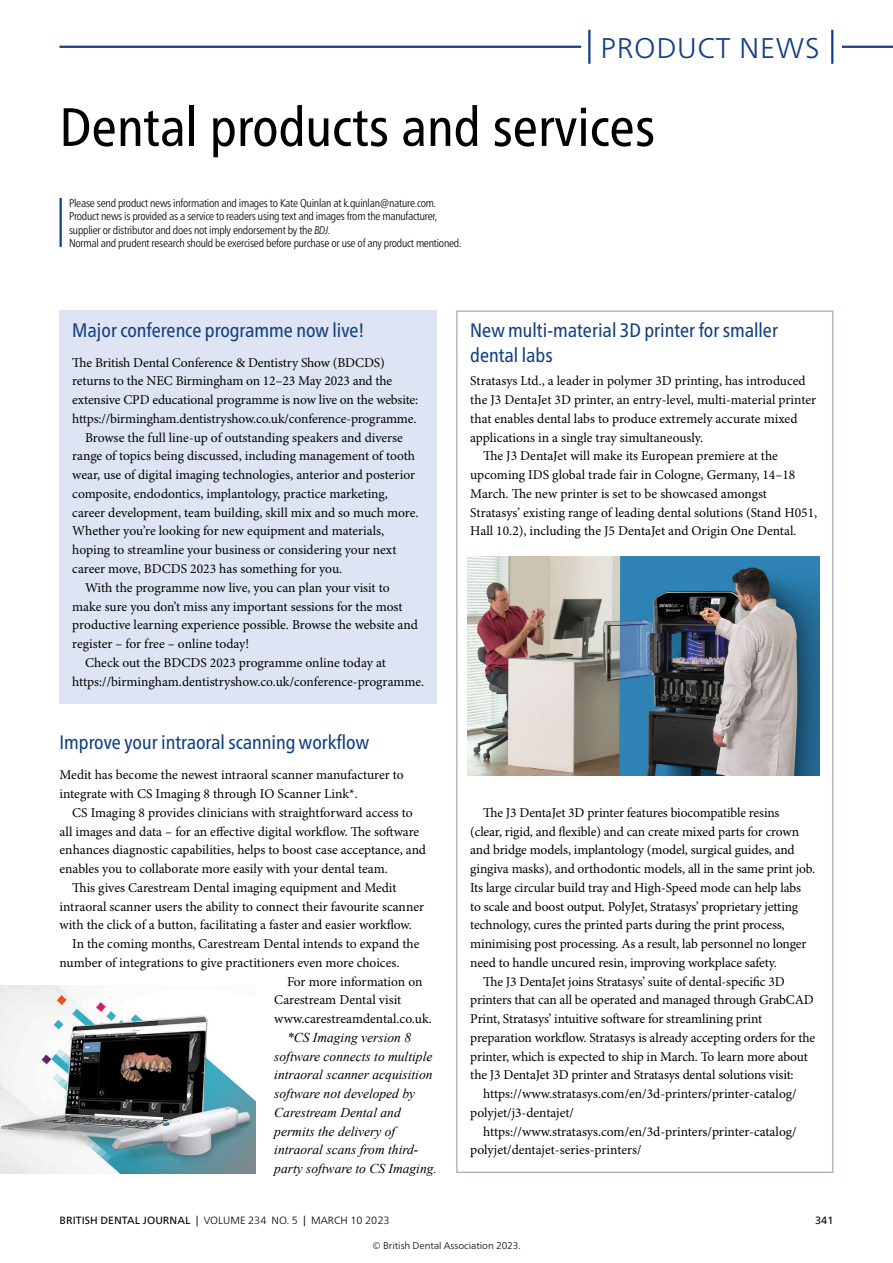
<style>
.page{position:relative;width:893px;height:1263px;background:#fff}
.page>*{position:absolute;margin:0;border:0;box-sizing:border-box;transform-origin:0 0}
.t1{font:54px "Frutiger Neue LT Pro Cn Rg 2";color:#000}
.t2{font:300 28.5px "Frutiger Neue LT Pro";letter-spacing:.025em;color:#123f84}
.Title_9_Cnd_13pt_286{font:19.5px/25.5px "Frutiger Neue LT Pro Cn Rg 2";color:#123f84}
.Title_9_Cnd_13pt_286-2{font:condensed 19.5px "Frutiger Neue LT Pro";color:#123f84}
.Para_9pt_ragged{font:13.5px/18.8px "Minion Pro";letter-spacing:-.005em;color:#000}
.Para_9pt_ragged_1st{font:13.5px/18.8px "Minion Pro";letter-spacing:-.005em;color:#000}
.Para_9pt_ragged-2{font:italic 13.5px/18.8px "Times New Roman";color:#000}
.t3{font:300 condensed 11.25px/13.5px "Frutiger Neue LT Pro";letter-spacing:-.02em;color:#000}
.t4{font:300 10.5px "Frutiger Neue LT Pro";letter-spacing:.005em;color:#000}
.t5{font:10.5px "Frutiger Neue LT Pro";color:#000}
.t6{font:300 9.75px "Frutiger Neue LT Pro";color:#000}
.s1{font-style:italic}
.s2{font-weight:400}
</style>
<div class="page">
<hr style="left:60px;top:198px;width:2px;height:49px;background:#123f84">
<div style="left:60px;top:310px;width:377px;height:394px;background:#dee4f3"></div>
<div style="left:456px;top:310px;width:377px;height:863px;border:2px solid #aeb9c7"></div>
<img style="left:467px;top:556px;width:352px;height:219px">
<img style="left:0;top:986px;width:255px;height:187px">
<hr style="left:60px;top:46px;width:521px;height:2px;background:#123f84">
<hr style="left:842px;top:46px;width:51px;height:2px;background:#123f84">
<hr style="left:588px;top:30px;width:2px;height:34px;background:#123f84">
<hr style="left:831px;top:30px;width:2px;height:34px;background:#123f84">
<h2 class="t2" style="left:601px;top:31px;width:221px">PRODUCT NEWS</h2>
<h1 class="t1" style="left:60px;top:95px;width:597px">Dental products and services</h1>
<p class="t3" style="left:69px;top:196px;width:394px">Please send product news information and images to Kate Quinlan at k.quinlan@nature.com.<br>Product news is provided as a service to readers using text and images from the manufacturer, supplier or distributor and does not imply endorsement by the <span class="s1">BDJ</span>.<br>Normal and prudent research should be exercised before purchase or use of any product mentioned.</p>
<p class="Title_9_Cnd_13pt_286" style="left:72px;top:317px;width:294px">Major conference programme now live!</p>
<p class="Para_9pt_ragged_1st" style="left:72px;top:354px;width:348px">The British Dental Conference &amp; Dentistry Show (BDCDS) returns to the NEC Birmingham on 12–23 May 2023 and the extensive CPD educational programme is now live on the website: https://birmingham.dentistryshow.co.uk/conference-programme.</p>
<p class="Para_9pt_ragged" style="left:72px;top:429px;width:348px;text-indent:13px">Browse the full line-up of outstanding speakers and diverse range of topics being discussed, including management of tooth wear, use of digital imaging technologies, anterior and posterior composite, endodontics, implantology, practice marketing, career development, team building, skill mix and so much more.<br>Whether you’re looking for new equipment and materials, hoping to streamline your business or considering your next career move, BDCDS 2023 has something for you.</p>
<p class="Para_9pt_ragged" style="left:72px;top:579px;width:347px;text-indent:13px">With the programme now live, you can plan your visit to make sure you don’t miss any important sessions for the most productive learning experience possible. Browse the website and register – for free – online today!</p>
<p class="Para_9pt_ragged" style="left:72px;top:654px;width:353px;text-indent:13px">Check out the BDCDS 2023 programme online today at https://birmingham.dentistryshow.co.uk/conference-programme.</p>
<p class="Title_9_Cnd_13pt_286" style="left:470px;top:317px;width:309px">New multi-material 3D printer for smaller dental labs</p>
<p class="Para_9pt_ragged_1st" style="left:470px;top:372px;width:347px">Stratasys Ltd., a leader in polymer 3D printing, has introduced the J3 DentaJet 3D printer, an entry-level, multi-material printer that enables dental labs to produce extremely accurate mixed applications in a single tray simultaneously.</p>
<p class="Para_9pt_ragged" style="left:470px;top:447px;width:349px;text-indent:13px">The J3 DentaJet will make its European premiere at the upcoming IDS global trade fair in Cologne, Germany, 14–18<br>March. The new printer is set to be showcased amongst Stratasys’ existing range of leading dental solutions (Stand H051, Hall 10.2), including the J5 DentaJet and Origin One Dental.</p>
<p class="Title_9_Cnd_13pt_286-2" style="left:60px;top:731px;width:311px">Improve your intraoral scanning workflow</p>
<p class="Para_9pt_ragged_1st" style="left:60px;top:766px;width:346px">Medit has become the newest intraoral scanner manufacturer to integrate with CS Imaging 8 through IO Scanner Link*.</p>
<p class="Para_9pt_ragged" style="left:60px;top:804px;width:368px;text-indent:13px">CS Imaging 8 provides clinicians with straightforward access to all images and data – for an effective digital workflow. The software enhances diagnostic capabilities, helps to boost case acceptance, and enables you to collaborate more easily with your dental team.</p>
<p class="Para_9pt_ragged" style="left:60px;top:879px;width:366px;text-indent:13px">This gives Carestream Dental imaging equipment and Medit intraoral scanner users the ability to connect their favourite scanner with the click of a button, facilitating a faster and easier workflow.</p>
<p class="Para_9pt_ragged" style="left:60px;top:935px;width:361px;text-indent:13px">In the coming months, Carestream Dental intends to expand the number of integrations to give practitioners even more choices.</p>
<p class="Para_9pt_ragged" style="left:274px;top:972px;width:159px;text-indent:13px">For more information on<br>Carestream Dental visit www.carestreamdental.co.uk.</p>
<p class="Para_9pt_ragged-2" style="left:274px;top:1027px;width:164px;text-indent:13px">*CS Imaging version 8 software connects to multiple intraoral scanner acquisition software not developed by<br>Carestream Dental and permits the delivery of intraoral scans from third&shy;party software to CS Imaging.</p>
<p class="t4" style="left:60px;top:1214px;width:331px"><span class="s2">BRITISH DENTAL JOURNAL |</span> VOLUME 234 NO. 5 <span class="s2">|</span> March 10 2023</p>
<p class="t5" style="left:815px;top:1214px;width:20px">341</p>
<p class="Para_9pt_ragged" style="left:470px;top:804px;width:346px;text-indent:13px">The J3 DentaJet 3D printer features biocompatible resins<br>(clear, rigid, and flexible) and can create mixed parts for crown and bridge models, implantology (model, surgical guides, and gingiva masks), and orthodontic models, all in the same print job.<br>Its large circular build tray and High-Speed mode can help labs to scale and boost output. PolyJet, Stratasys’ proprietary jetting technology, cures the printed parts during the print process, minimising post processing. As a result, lab personnel no longer need to handle uncured resin, improving workplace safety.</p>
<p class="Para_9pt_ragged" style="left:470px;top:972px;width:346px;text-indent:13px">The J3 DentaJet joins Stratasys’ suite of dental-specific 3D printers that can all be operated and managed through GrabCAD Print, Stratasys’ intuitive software for streamlining print preparation workflow. Stratasys is already accepting orders for the printer, which is expected to ship in March. To learn more about the J3 DentaJet 3D printer and Stratasys dental solutions visit:</p>
<p class="Para_9pt_ragged" style="left:470px;top:1085px;width:328px;text-indent:13px">https://www.stratasys.com/en/3d-printers/printer-catalog/ polyjet/j3-dentajet/</p>
<p class="Para_9pt_ragged" style="left:470px;top:1122px;width:328px;text-indent:13px">https://www.stratasys.com/en/3d-printers/printer-catalog/ polyjet/dentajet-series-printers/</p>
<p class="t6" style="left:372px;top:1240px;width:150px">© British Dental Association 2023.</p>
</div>
